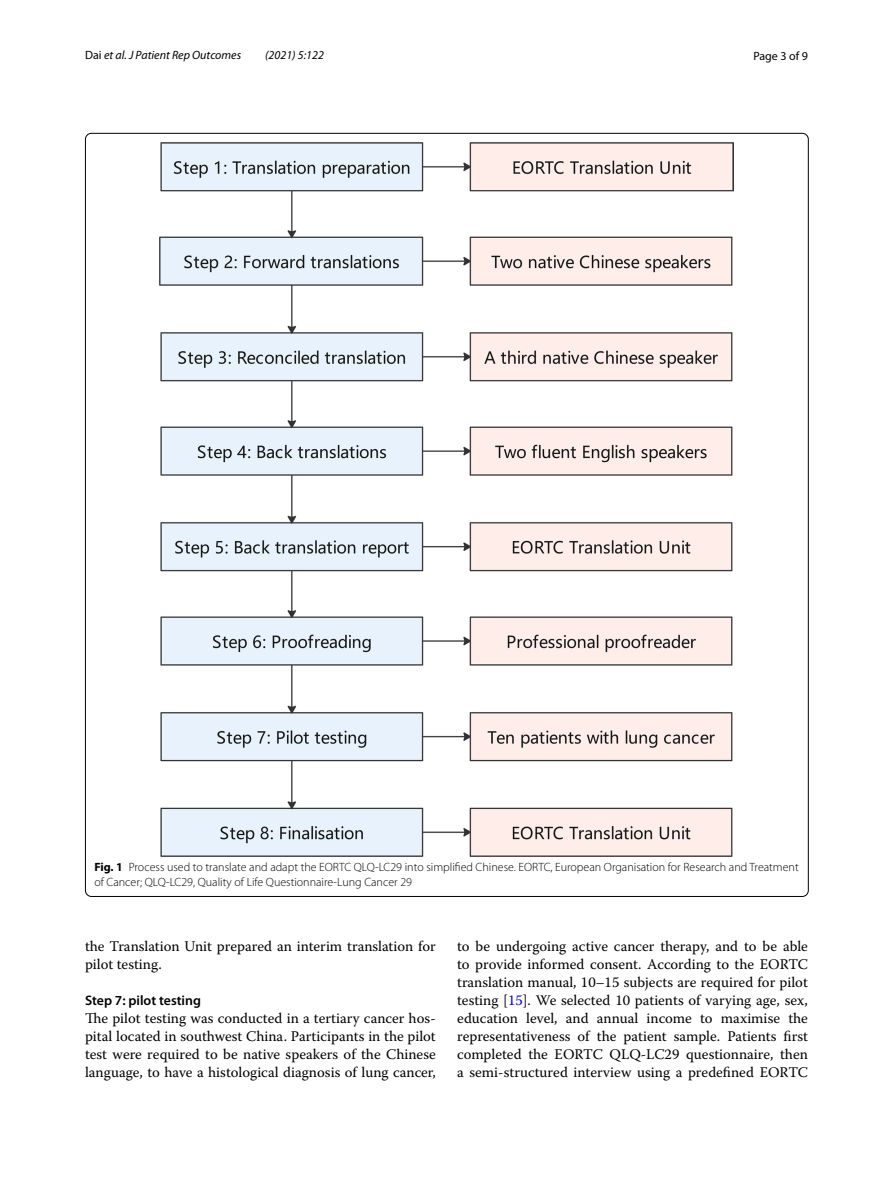
<style>
.page{position:relative;width:893px;height:1187px;background:#fff}
.page>*{position:absolute;margin:0;border:0;box-sizing:border-box;transform-origin:0 0}
.t1{font:14.7px/18px "Warnock Pro";color:#000;text-align:justify}
.t2{font:600 13.8px "Myriad Pro";color:#000}
.t3{font:300 12px/15px "Myriad Pro";color:#000}
.t4{font:italic 12px "Myriad Pro";color:#000}
.t5{font:12px "Myriad Pro";color:#000}
.s1{font-style:normal}
.s2{font-weight:700}
.s3{color:#00f}
</style>
<div class="page">
<img style="left:160px;top:142px;width:574px;height:714px">
<p class="t4" style="left:85px;top:48px;width:158px"><span class="s1">Dai</span> et al. J Patient Rep Outcomes</p>
<p class="t4" style="left:265px;top:48px;width:60px">(2021) 5:122</p>
<p class="t5" style="left:753px;top:48px;width:56px">Page 3 of 9</p>
<p class="t3" style="left:94px;top:860px;width:706px"><span class="s2">Fig. 1</span> Process used to translate and adapt the EORTC QLQ-LC29 into simplified Chinese. EORTC, European Organisation for Research and Treatment of Cancer; QLQ-LC29, Quality of Life Questionnaire-Lung Cancer 29</p>
<p class="t1" style="left:85px;top:936px;width:352px">the Translation Unit prepared an interim translation for pilot testing.</p>
<p class="t2" style="left:85px;top:991px;width:117px">Step 7: pilot testing</p>
<p class="t1" style="left:85px;top:1008px;width:352px">The pilot testing was conducted in a tertiary cancer hos&shy;pital located in southwest China. Participants in the pilot test were required to be native speakers of the Chinese language, to have a histological diagnosis of lung cancer,</p>
<p class="t1" style="left:457px;top:936px;width:352px">to be undergoing active cancer therapy, and to be able to provide informed consent. According to the EORTC translation manual, 10–15 subjects are required for pilot testing [<span class="s3">15</span>]. We selected 10 patients of varying age, sex, education level, and annual income to maximise the representativeness of the patient sample. Patients first completed the EORTC QLQ-LC29 questionnaire, then a semi-structured interview using a predefined EORTC</p>
</div>
